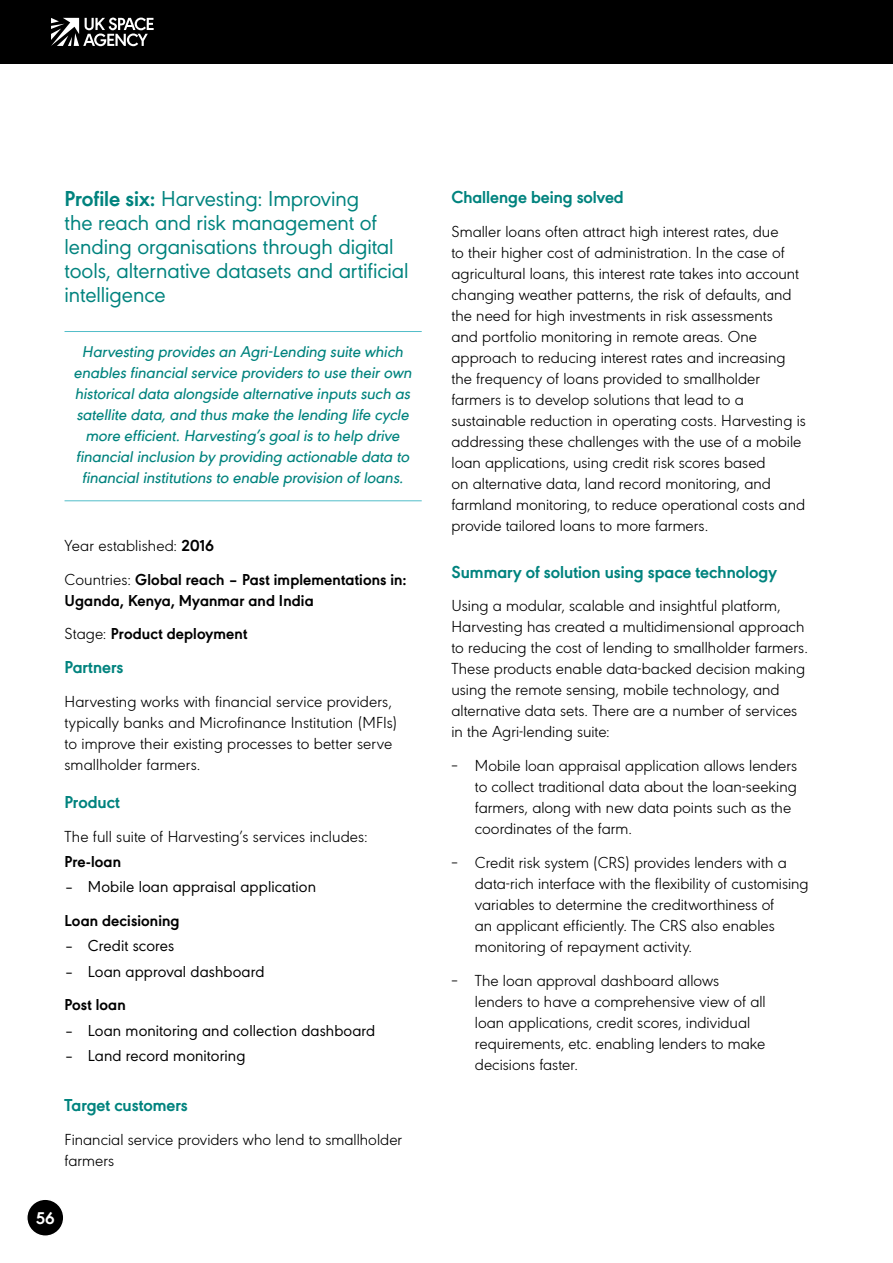
<style>
.page{position:relative;width:893px;height:1263px;background:#fff}
.page>*{position:absolute;margin:0;border:0;box-sizing:border-box;transform-origin:0 0}
.H2_-_subtitles{font:22.5px/24px "URW Geometric";letter-spacing:-.005em;color:#00837e}
.Body_copy{font:700 18px "URW Geometric";color:#00837e}
.Sub_sub_heading{font:700 18px "URW Geometric";color:#00837e}
.Page_numbers{font:700 17.7px "URW Geometric";color:#fff}
.Body_copy-2{font:300 16.5px/21px "URW Geometric";color:#000}
.t1{font:italic 500 16.5px/21px "URW Geometric";color:#00837e;text-align:center}
.Body_copy-3{font:700 16.5px/21px "URW Geometric";letter-spacing:.005em;color:#000}
.Body_copy-4{font:16.5px "URW Geometric";letter-spacing:.005em;color:#000}
.s1{font-weight:700}
.s2{font-weight:300}
</style>
<div class="page">
<div style="left:0;top:0;width:893px;height:64px;background:#000"></div>
<div style="left:27px;top:1199px;width:37px;height:37px;background:#000;border-radius:50%"></div>
<div style="left:26px;top:1198px;width:39px;height:39px;border:2px solid #fff;border-radius:50%"></div>
<svg style="left:51px;top:18px;width:103px;height:28px"></svg>
<hr style="left:65px;top:331px;width:357px;height:1px;background:#52bec9">
<hr style="left:65px;top:500px;width:357px;height:1px;background:#52bec9">
<p class="H2_-_subtitles" style="left:65px;top:185px;width:346px"><span class="s1">Profile six:</span> Harvesting: Improving<br>the reach and risk management of lending organisations through digital tools, alternative datasets and artificial intelligence</p>
<p class="t1" style="left:74px;top:340px;width:339px">Harvesting provides an Agri-Lending suite which enables financial service providers to use their own historical data alongside alternative inputs such as satellite data, and thus make the lending life cycle more efficient. Harvesting’s goal is to help drive financial inclusion by providing actionable data to financial institutions to enable provision of loans.</p>
<p class="Body_copy-2" style="left:65px;top:534px;width:151px">Year established: <span class="s1">2016</span></p>
<p class="Body_copy-3" style="left:65px;top:568px;width:344px"><span class="s2">Countries:</span> Global reach – Past implementations in:<br>Uganda, Kenya, Myanmar and India</p>
<p class="Body_copy-3" style="left:65px;top:622px;width:184px"><span class="s2">Stage:</span> Product deployment</p>
<p class="Sub_sub_heading" style="left:65px;top:654px;width:61px">Partners</p>
<p class="Body_copy-2" style="left:65px;top:690px;width:334px">Harvesting works with financial service providers, typically banks and Microfinance Institution (MFIs) to improve their existing processes to better serve smallholder farmers.</p>
<p class="Sub_sub_heading" style="left:65px;top:788px;width:57px">Product</p>
<p class="Body_copy-2" style="left:65px;top:824px;width:305px">The full suite of Harvesting’s services includes:</p>
<p class="Body_copy-3" style="left:65px;top:850px;width:58px">Pre-loan</p>
<p class="Body_copy-4" style="left:65px;top:875px;width:253px">– Mobile loan appraisal application</p>
<p class="Body_copy-3" style="left:65px;top:909px;width:117px">Loan decisioning</p>
<p class="Body_copy-4" style="left:65px;top:934px;width:111px">– Credit scores</p>
<p class="Body_copy-4" style="left:65px;top:959px;width:201px">– Loan approval dashboard</p>
<p class="Body_copy-3" style="left:65px;top:993px;width:63px">Post loan</p>
<p class="Body_copy-4" style="left:65px;top:1018px;width:312px">– Loan monitoring and collection dashboard</p>
<p class="Body_copy-4" style="left:65px;top:1043px;width:182px">– Land record monitoring</p>
<p class="Body_copy" style="left:65px;top:1092px;width:125px">Target customers</p>
<p class="Body_copy-2" style="left:65px;top:1128px;width:339px">Financial service providers who lend to smallholder farmers</p>
<p class="Page_numbers" style="left:36px;top:1204px;width:21px">56</p>
<p class="Sub_sub_heading" style="left:451px;top:184px;width:174px">Challenge being solved</p>
<p class="Body_copy-2" style="left:451px;top:220px;width:356px">Smaller loans often attract high interest rates, due<br>to their higher cost of administration. In the case of agricultural loans, this interest rate takes into account changing weather patterns, the risk of defaults, and the need for high investments in risk assessments<br>and portfolio monitoring in remote areas. One approach to reducing interest rates and increasing the frequency of loans provided to smallholder farmers is to develop solutions that lead to a sustainable reduction in operating costs. Harvesting is addressing these challenges with the use of a mobile loan applications, using credit risk scores based<br>on alternative data, land record monitoring, and farmland monitoring, to reduce operational costs and provide tailored loans to more farmers.</p>
<p class="Body_copy" style="left:451px;top:558px;width:327px">Summary of solution using space technology</p>
<p class="Body_copy-2" style="left:451px;top:594px;width:358px">Using a modular, scalable and insightful platform, Harvesting has created a multidimensional approach to reducing the cost of lending to smallholder farmers.<br>These products enable data-backed decision making using the remote sensing, mobile technology, and alternative data sets. There are a number of services in the Agri-lending suite:</p>
<p class="Body_copy-2" style="left:475px;top:754px;width:324px;text-indent:-23px">– Mobile loan appraisal application allows lenders to collect traditional data about the loan-seeking farmers, along with new data points such as the coordinates of the farm.</p>
<p class="Body_copy-2" style="left:475px;top:851px;width:335px;text-indent:-23px">– Credit risk system (CRS) provides lenders with a data-rich interface with the flexibility of customising variables to determine the creditworthiness of<br>an applicant efficiently. The CRS also enables monitoring of repayment activity.</p>
<p class="Body_copy-2" style="left:475px;top:968px;width:292px;text-indent:-23px">– The loan approval dashboard allows lenders to have a comprehensive view of all loan applications, credit scores, individual requirements, etc. enabling lenders to make decisions faster.</p>
</div>
